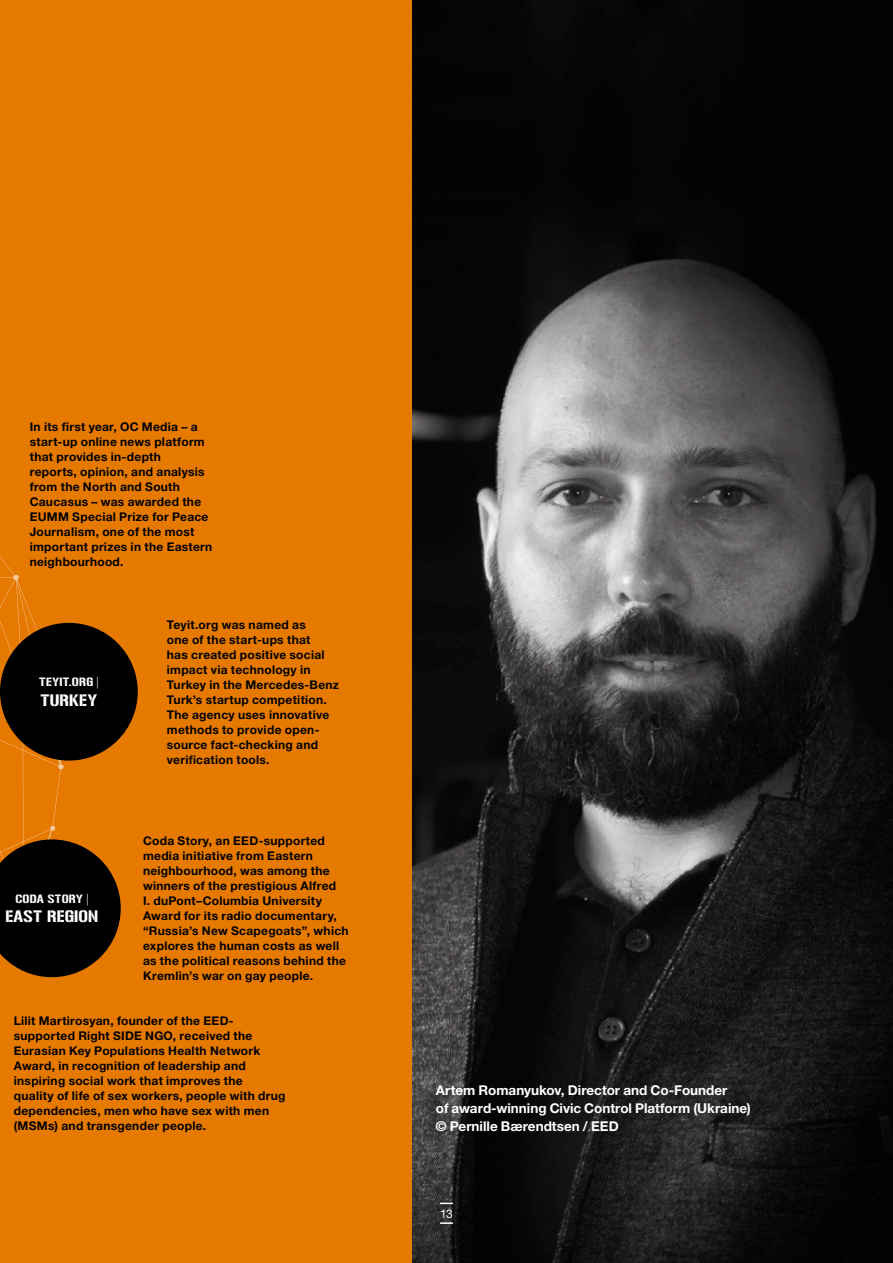
<style>
.page{position:relative;width:893px;height:1263px;background:#fff}
.page>*{position:absolute;margin:0;border:0;box-sizing:border-box;transform-origin:0 0}
.t1{font:16.5px "Gunplay";letter-spacing:.005em;color:#fff}
.t2{font:700 13.5px/18px "Helvetica Neue LT Std";color:#fff}
.t3{font:700 12px/15px "Helvetica Neue LT Std";letter-spacing:.025em;color:#000}
.t4{font:12px "Gunplay";letter-spacing:.02em;color:#fff}
.t5{font:12px "Helvetica Neue LT Std";color:#fff}
</style>
<div class="page">
<div style="left:0;top:0;width:412px;height:1263px;background:#e67900"></div>
<div style="left:412px;top:0;width:481px;height:170px;background:#040303"></div>
<img style="left:412px;top:170px;width:481px;height:1093px">
<svg style="left:0;top:556px;width:121px;height:422px"></svg>
<div style="left:0;top:623px;width:138px;height:137px;background:#000;border-radius:50%"></div>
<svg style="left:440px;top:1222px;width:13px;height:2px"></svg>
<svg style="left:440px;top:1202px;width:13px;height:2px"></svg>
<p class="t3" style="left:30px;top:419px;width:184px">In its first year, OC Media – a start-up online news platform that provides in-depth<br>reports, opinion, and analysis from the North and South<br>Caucasus – was awarded the<br>EUMM Special Prize for Peace<br>Journalism, one of the most important prizes in the Eastern neighbourhood.</p>
<p class="t4" style="left:39px;top:676px;width:61px">TEYIT.ORG |</p>
<h1 class="t1" style="left:40px;top:691px;width:58px">TURKEY</h1>
<p class="t3" style="left:167px;top:617px;width:174px">Teyit.org was named as<br>one of the start-ups that<br>has created positive social impact via technology in<br>Turkey in the Mercedes-Benz<br>Turk’s startup competition.<br>The agency uses innovative methods to provide open&shy;source fact-checking and verification tools.</p>
<p class="t3" style="left:143px;top:833px;width:207px">Coda Story, an EED-supported media initiative from Eastern neighbourhood, was among the winners of the prestigious Alfred<br>I. duPont–Columbia University<br>Award for its radio documentary, “Russia’s New Scapegoats”, which explores the human costs as well as the political reasons behind the<br>Kremlin’s war on gay people.</p>
<p class="t3" style="left:14px;top:1013px;width:273px">Lilit Martirosyan, founder of the EED&shy;supported Right SIDE NGO, received the Eurasian Key Populations Health Network Award, in recognition of leadership and inspiring social work that improves the quality of life of sex workers, people with drug dependencies, men who have sex with men (MSMs) and transgender people.</p>
<p class="t4" style="left:15px;top:892px;width:75px">CODA STORY |</p>
<h1 class="t1" style="left:5px;top:908px;width:95px">EAST REGION</h1>
<p class="t2" style="left:436px;top:1081px;width:317px">Artem Romanyukov, Director and Co-Founder<br>of award-winning Civic Control Platform (Ukraine) © Pernille Bærendtsen / EED</p>
<p class="t5" style="left:440px;top:1206px;width:14px">13</p>
</div>
